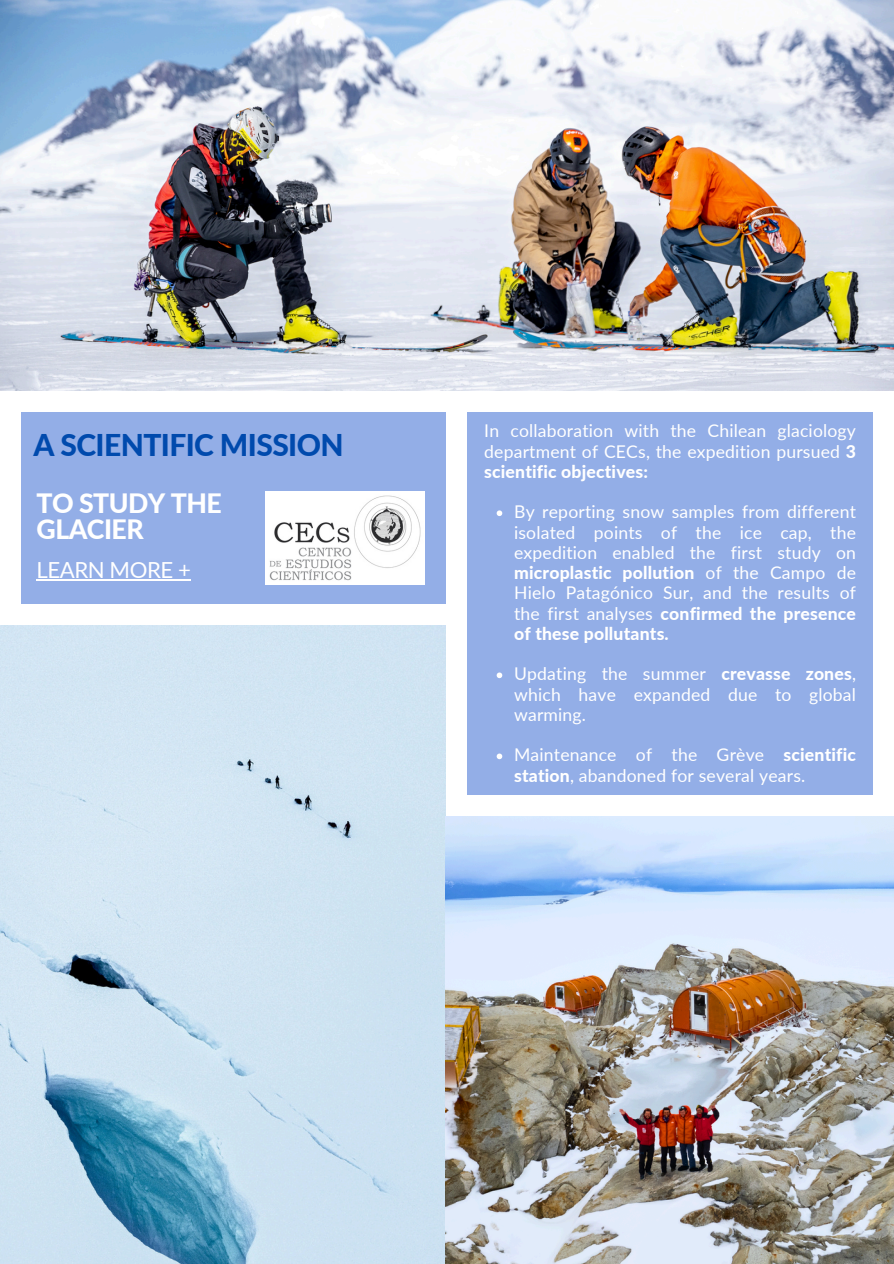
<style>
.page{position:relative;width:894px;height:1264px;background:#fff}
.page>*{position:absolute;margin:0;border:0;box-sizing:border-box;transform-origin:0 0}
.t1{font:800 30px "Lato";letter-spacing:-.02em;color:#004aad}
.t2{font:800 26.7px/25.8px "Lato";letter-spacing:-.02em;color:#fff}
.t3{font:22.2px "Lato";letter-spacing:-.02em;color:#fff}
.t4{font:17.55px/20.2px "Lato";letter-spacing:.01em;color:#fff;text-align:justify}
.s1{font-weight:800}
</style>
<div class="page">
<img style="left:0;top:0;width:893px;height:390px">
<img style="left:0;top:625px;width:446px;height:638px">
<div style="left:467px;top:412px;width:405px;height:383px;background:#93aee7"></div>
<img style="left:446px;top:816px;width:447px;height:447px">
<div style="left:21px;top:412px;width:425px;height:192px;background:#93aee7"></div>
<img style="left:266px;top:491px;width:158px;height:93px">
<svg style="left:496px;top:510px;width:6px;height:6px"></svg>
<svg style="left:496px;top:672px;width:6px;height:6px"></svg>
<svg style="left:496px;top:753px;width:6px;height:6px"></svg>
<hr style="left:37px;top:579px;width:153px;height:1px;background:#fff">
<p class="t1" style="left:33px;top:427px;width:311px">A SCIENTIFIC MISSION</p>
<p class="t2" style="left:37px;top:489px;width:187px">TO STUDY THE<br>GLACIER</p>
<p class="t3" style="left:37px;top:556px;width:156px">LEARN MORE +</p>
<p class="t4" style="left:484px;top:420px;width:373px">In collaboration with the Chilean glaciology department of CECs, the expedition pursued <span class="s1">3 scientific objectives:</span></p>
<h1 class="t4" style="left:514px;top:501px;width:343px">By reporting snow samples from different isolated points of the ice cap, the expedition enabled the first study on <span class="s1">microplastic pollution</span> of the Campo de Hielo Patagónico Sur, and the results of the first analyses <span class="s1">confirmed the presence of these pollutants.</span></h1>
<h2 class="t4" style="left:514px;top:663px;width:343px">Updating the summer <span class="s1">crevasse zones</span>, which have expanded due to global warming.</h2>
<h3 class="t4" style="left:514px;top:744px;width:343px">Maintenance of the Grève <span class="s1">scientific station</span>, abandoned for several years.</h3>
</div>
